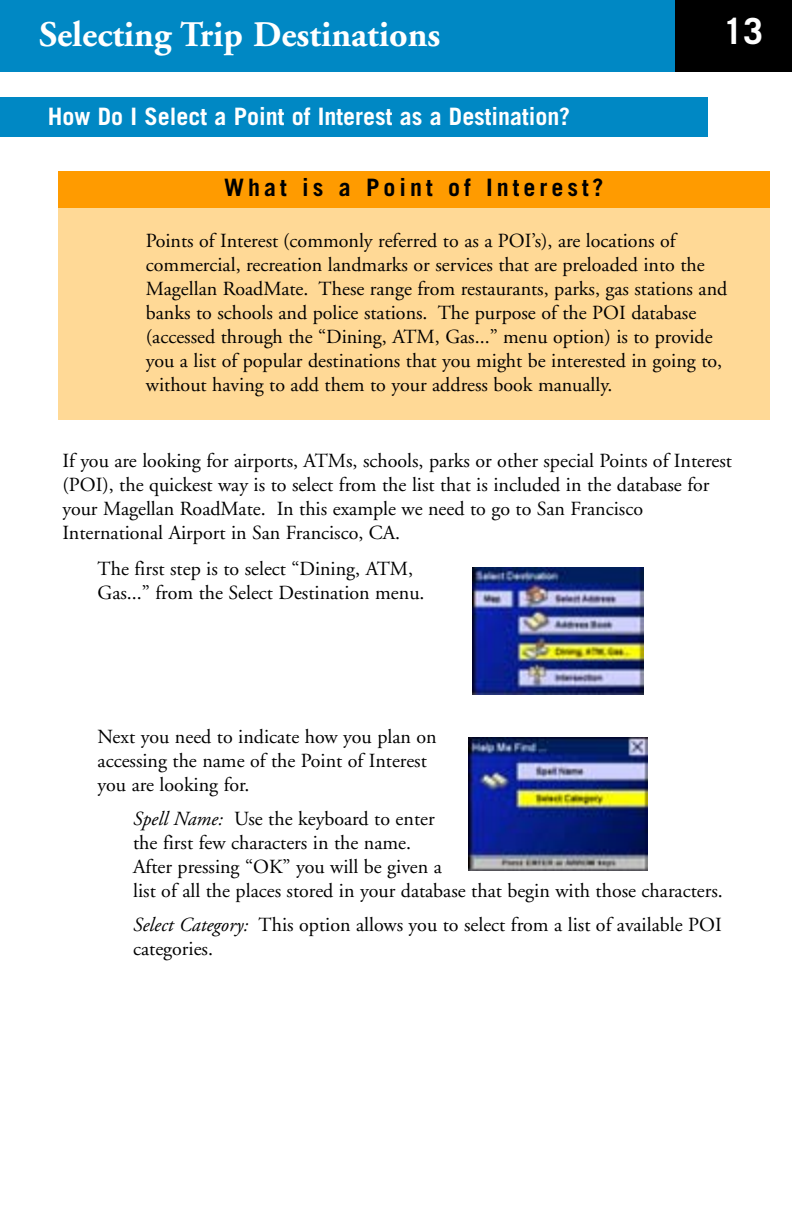
<style>
.page{position:relative;width:792px;height:1224px;background:#fff}
.page>*{position:absolute;margin:0;border:0;box-sizing:border-box;transform-origin:0 0}
.t1{font:700 36px "Adobe Garamond";color:#fff}
.t2{font:700 36px "Trade Gothic";color:#fff}
.t3{font:700 24px "Trade Gothic";color:#fff}
.t4{font:700 24px "Trade Gothic";letter-spacing:.165em;color:#000}
.t5{font:20px/24px "Adobe Garamond";color:#000}
.s1{font-style:italic}
</style>
<div class="page">
<div style="left:0;top:97px;width:708px;height:40px;background:#0088c4"></div>
<img style="left:468px;top:737px;width:179px;height:134px">
<img style="left:472px;top:568px;width:172px;height:126px">
<div style="left:58px;top:208px;width:712px;height:212px;background:#ffd996"></div>
<div style="left:58px;top:171px;width:712px;height:37px;background:#ff9b00"></div>
<div style="left:674px;top:0;width:118px;height:72px;background:#000"></div>
<div style="left:0;top:0;width:674px;height:72px;background:#0088c4"></div>
<h1 class="t1" style="left:39px;top:20px;width:403px">Selecting Trip Destinations</h1>
<h1 class="t2" style="left:723px;top:18px;width:42px">13</h1>
<p class="t3" style="left:48px;top:107px;width:524px">How Do I Select a Point of Interest as a Destination?</p>
<p class="t4" style="left:224px;top:179px;width:381px">What is a Point of Interest?</p>
<p class="t5" style="left:146px;top:230px;width:583px">Points of Interest (commonly referred to as a POI’s), are locations of commercial, recreation landmarks or services that are preloaded into the Magellan RoadMate. These range from restaurants, parks, gas stations and banks to schools and police stations. The purpose of the POI database (accessed through the “Dining, ATM, Gas...” menu option) is to provide you a list of popular destinations that you might be interested in going to, without having to add them to your address book manually.</p>
<p class="t5" style="left:62px;top:451px;width:671px">If you are looking for airports, ATMs, schools, parks or other special Points of Interest (POI), the quickest way is to select from the list that is included in the database for your Magellan RoadMate. In this example we need to go to San Francisco International Airport in San Francisco, CA.</p>
<p class="t5" style="left:98px;top:558px;width:329px">The first step is to select “Dining, ATM,<br>Gas...” from the Select Destination menu.</p>
<p class="t5" style="left:98px;top:726px;width:341px">Next you need to indicate how you plan on accessing the name of the Point of Interest you are looking for.</p>
<p class="t5" style="left:133px;top:809px;width:591px"><span class="s1">Spell Name:</span> Use the keyboard to enter<br>the first few characters in the name.<br>After pressing “OK” you will be given a<br>list of all the places stored in your database that begin with those characters.</p>
<p class="t5" style="left:133px;top:915px;width:590px"><span class="s1">Select Category:</span> This option allows you to select from a list of available POI categories.</p>
</div>
